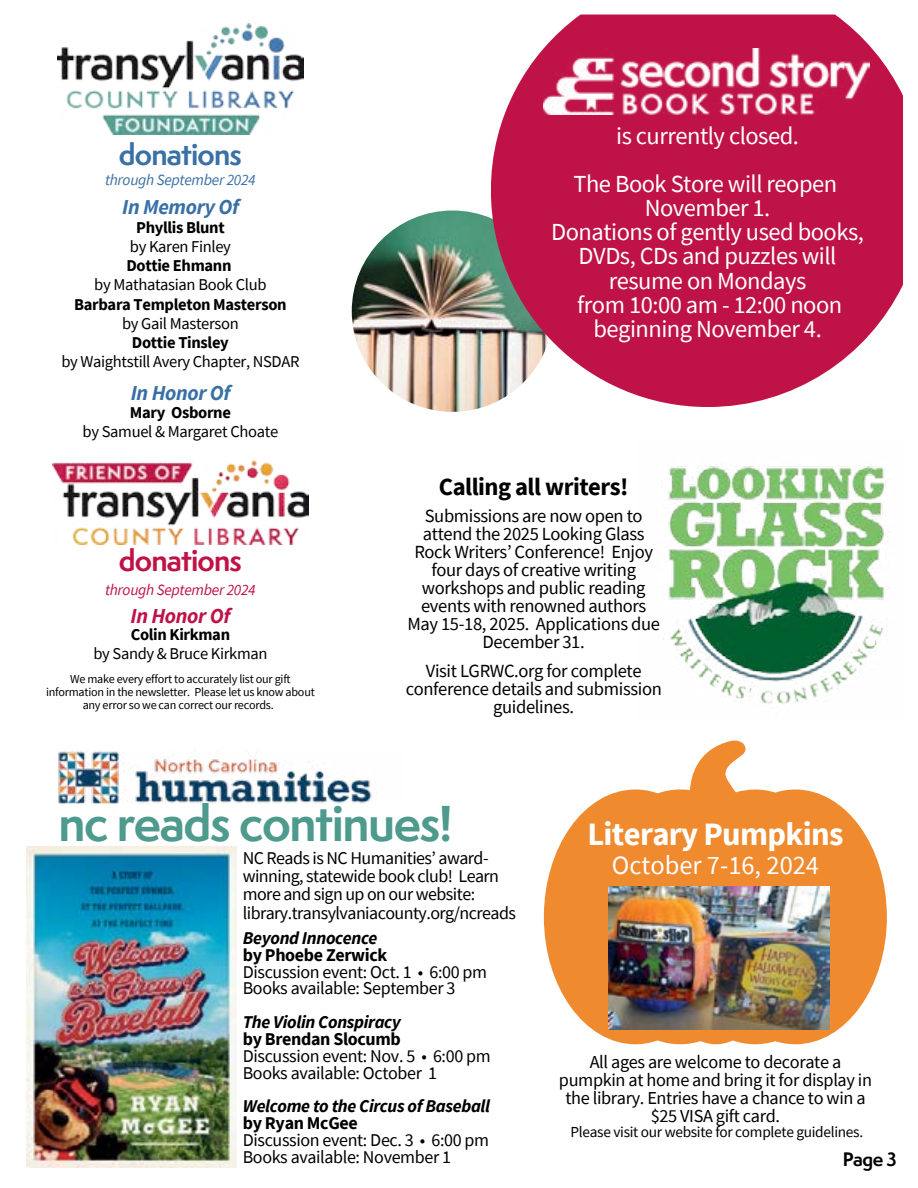
<style>
.page{position:relative;width:918px;height:1188px;background:#fff}
.page>*{position:absolute;margin:0;border:0;box-sizing:border-box;transform-origin:0 0}
.t1{font:700 46.35px "Semplicita Pro";letter-spacing:-.03em;color:#4e9a8d}
.t2{font:700 32.7px "Source Sans Pro";letter-spacing:-.02em;color:#fff}
.t3{font:700 27.9px "Semplicita Pro";letter-spacing:-.03em;color:#3970a5}
.t4{font:700 27.9px "Semplicita Pro";letter-spacing:-.03em;color:#bf1246}
.t5{font:26.4px "Source Sans Pro";color:#fff}
.t6{font:700 24.6px "Source Sans Pro";letter-spacing:-.02em;color:#000}
.t7{font:24.45px/24.2px "Source Sans Pro";letter-spacing:-.02em;color:#fff;text-align:center}
.t8{font:italic 700 21.3px "Source Sans Pro";letter-spacing:-.02em;color:#3970a5}
.t9{font:italic 700 21.3px "Source Sans Pro";letter-spacing:-.02em;color:#bf1246}
.t10{font:18.6px/18px "Source Sans Pro";letter-spacing:-.02em;color:#000;text-align:center}
.t11{font:18.3px/18px "Source Sans Pro";letter-spacing:-.02em;color:#000;text-align:center}
.t12{font:18px/18.3px "Source Sans Pro";letter-spacing:-.02em;color:#000}
.t13{font:italic 700 18px "Source Sans Pro";letter-spacing:-.02em;color:#000}
.t14{font:700 18px "Source Sans Pro";letter-spacing:-.02em;color:#000}
.t15{font:700 18px "Semplicita Pro";color:#000}
.t16{font:16.5px "Source Sans Pro";letter-spacing:-.02em;color:#000}
.t17{font:700 16.5px "Source Sans Pro";letter-spacing:-.02em;color:#000}
.t18{font:italic 15.6px "Source Sans Pro";letter-spacing:-.02em;color:#3970a5}
.t19{font:italic 15.6px "Source Sans Pro";letter-spacing:-.02em;color:#bf1246}
.t20{font:15.3px "Source Sans Pro";letter-spacing:-.02em;color:#000}
.t21{font:12.15px/13.2px "Source Sans Pro";letter-spacing:-.02em;color:#000;text-align:center}
</style>
<div class="page">
<img style="left:663px;top:466px;width:225px;height:238px">
<img style="left:352px;top:211px;width:201px;height:201px;border-radius:101px">
<svg style="left:491px;top:15px;width:412px;height:392px;background:#c63761"></svg>
<img style="left:544px;top:49px;width:325px;height:65px">
<img style="left:58px;top:751px;width:314px;height:52px">
<img style="left:27px;top:847px;width:210px;height:320px">
<svg style="left:544px;top:740px;width:343px;height:304px;fill:#ef8a2f"></svg>
<img style="left:609px;top:887px;width:220px;height:143px">
<img style="left:57px;top:23px;width:247px;height:111px">
<img style="left:52px;top:460px;width:257px;height:85px">
<h3 class="t3" style="left:119px;top:134px;width:124px">donations</h3>
<p class="t18" style="left:105px;top:170px;width:152px">through September 2024</p>
<p class="t8" style="left:122px;top:193px;width:118px">In Memory Of</p>
<p class="t17" style="left:136px;top:216px;width:90px">Phyllis Blunt</p>
<p class="t16" style="left:130px;top:236px;width:103px">by Karen Finley</p>
<p class="t17" style="left:126px;top:255px;width:107px">Dottie Ehmann</p>
<p class="t16" style="left:94px;top:274px;width:174px">by Mathatasian Book Club</p>
<p class="t17" style="left:74px;top:293px;width:214px">Barbara Templeton Masterson</p>
<p class="t16" style="left:122px;top:313px;width:118px">by Gail Masterson</p>
<p class="t17" style="left:132px;top:331px;width:98px">Dottie Tinsley</p>
<p class="t16" style="left:61px;top:351px;width:240px">by Waightstill Avery Chapter, NSDAR</p>
<p class="t8" style="left:131px;top:379px;width:101px">In Honor Of</p>
<p class="t17" style="left:130px;top:401px;width:103px">Mary Osborne</p>
<p class="t16" style="left:83px;top:421px;width:197px">by Samuel &amp; Margaret Choate</p>
<h3 class="t4" style="left:119px;top:539px;width:124px">donations</h3>
<p class="t19" style="left:105px;top:579px;width:152px">through September 2024</p>
<p class="t9" style="left:131px;top:602px;width:101px">In Honor Of</p>
<p class="t17" style="left:131px;top:623px;width:101px">Colin Kirkman</p>
<p class="t16" style="left:93px;top:643px;width:176px">by Sandy &amp; Bruce Kirkman</p>
<p class="t21" style="left:46px;top:672px;width:270px">We make every effort to accurately list our gift information in the newsletter. Please let us know about any error so we can correct our records.</p>
<h3 class="t7" style="left:573px;top:111px;width:265px;line-height:48.3px">is currently closed.<br>The Book Store will reopen</h3>
<h3 class="t7" style="left:551px;top:196px;width:314px">November 1.<br>Donations of gently used books,<br>DVDs, CDs and puzzles will resume on Mondays<br>from 10:00 am - 12:00 noon beginning November 4.</h3>
<h3 class="t6" style="left:439px;top:470px;width:191px">Calling all writers!</h3>
<p class="t10" style="left:407px;top:506px;width:254px">Submissions are now open to attend the 2025 Looking Glass<br>Rock Writers’ Conference! Enjoy four days of creative writing workshops and public reading events with renowned authors<br>May 15-18, 2025. Applications due<br>December 31.</p>
<p class="t10" style="left:406px;top:662px;width:258px">Visit LGRWC.org for complete conference details and submission guidelines.</p>
<h1 class="t1" style="left:58px;top:788px;width:396px">nc reads continues!</h1>
<p class="t12" style="left:243px;top:848px;width:275px">NC Reads is NC Humanities’ award&shy;winning, statewide book club! Learn more and sign up on our website: library.transylvaniacounty.org/ncreads</p>
<p class="t13" style="left:243px;top:926px;width:136px">Beyond Innocence</p>
<p class="t14" style="left:243px;top:942px;width:146px">by Phoebe Zerwick</p>
<p class="t12" style="left:243px;top:963px;width:246px;line-height:16.8px">Discussion event: Oct. 1 • 6:00 pm<br>Books available: September 3</p>
<p class="t13" style="left:243px;top:1010px;width:160px">The Violin Conspiracy</p>
<p class="t14" style="left:243px;top:1027px;width:160px">by Brendan Slocumb</p>
<p class="t12" style="left:243px;top:1047px;width:249px;line-height:16.8px">Discussion event: Nov. 5 • 6:00 pm<br>Books available: October 1</p>
<p class="t13" style="left:243px;top:1094px;width:249px">Welcome to the Circus of Baseball</p>
<p class="t14" style="left:243px;top:1111px;width:117px">by Ryan McGee</p>
<p class="t12" style="left:243px;top:1132px;width:248px;line-height:16.8px">Discussion event: Dec. 3 • 6:00 pm<br>Books available: November 1</p>
<h2 class="t2" style="left:587px;top:812px;width:258px">Literary Pumpkins</h2>
<h3 class="t5" style="left:612px;top:848px;width:209px">October 7-16, 2024</h3>
<p class="t11" style="left:559px;top:1052px;width:315px">All ages are welcome to decorate a pumpkin at home and bring it for display in the library. Entries have a chance to win a $25 VISA gift card.</p>
<p class="t20" style="left:571px;top:1123px;width:294px">Please visit our website for complete guidelines.</p>
<p class="t15" style="left:843px;top:1145px;width:55px">Page 3</p>
</div>
